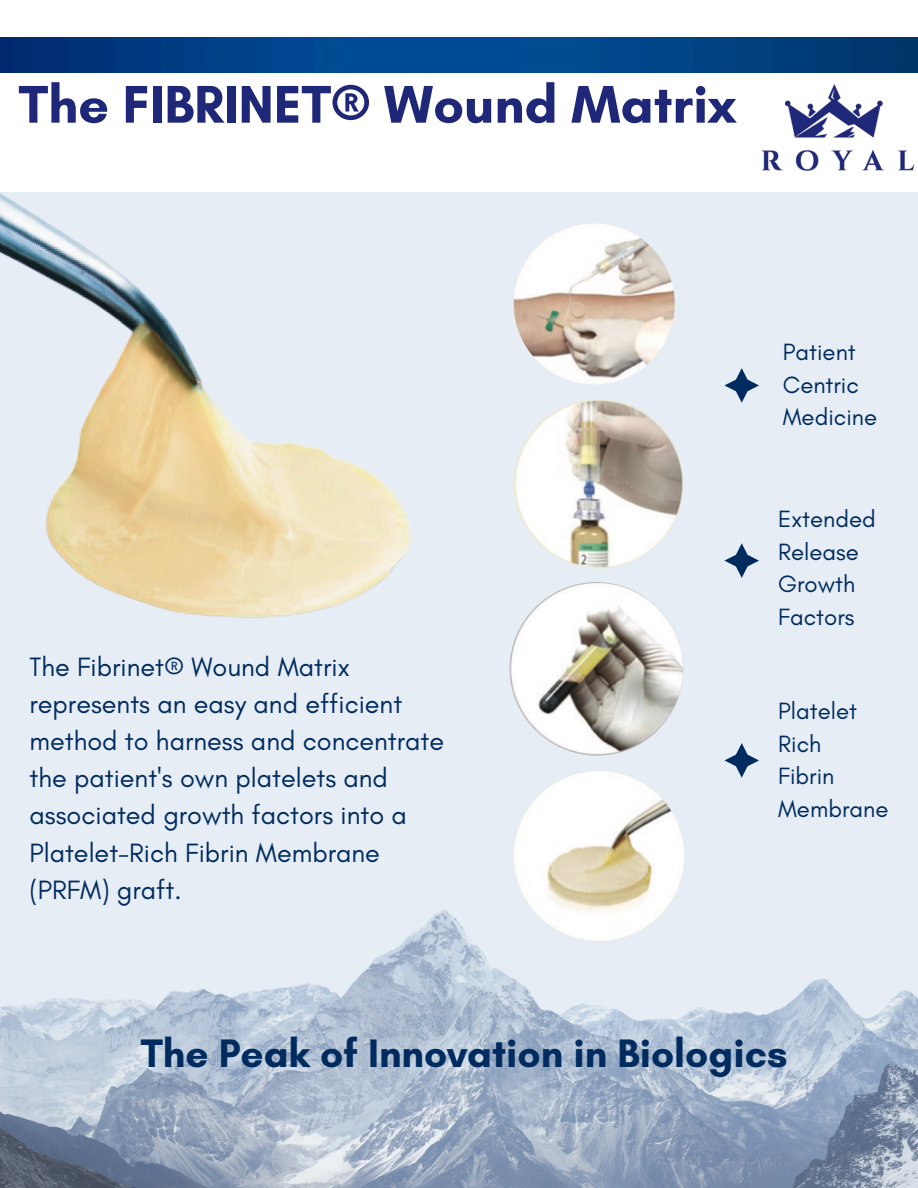
<style>
.page{position:relative;width:918px;height:1188px;background:#fff}
.page>*{position:absolute;margin:0;border:0;box-sizing:border-box;transform-origin:0 0}
.t1{font:700 54px "Glacial Indifference";color:#1f2778}
.t2{font:700 40.5px "Glacial Indifference";color:#002b5f}
.t3{font:27px/37.2px "Glacial Indifference";color:#002b5f}
.t4{font:24px/32.7px "Glacial Indifference";color:#002b5f}
</style>
<div class="page">
<img style="left:0;top:37px;width:918px;height:35px">
<div style="left:0;top:192px;width:918px;height:996px;background:#e6edf4"></div>
<img style="left:0;top:193px;width:411px;height:425px">
<img style="left:509px;top:582px;width:174px;height:174px;border-radius:50%">
<img style="left:742px;top:62px;width:176px;height:109px">
<img style="left:514px;top:223px;width:161px;height:161px;border-radius:50%">
<img style="left:514px;top:399px;width:169px;height:170px;border-radius:50%">
<svg style="left:724px;top:368px;width:35px;height:35px"></svg>
<svg style="left:724px;top:543px;width:35px;height:35px"></svg>
<img style="left:0;top:669px;width:918px;height:519px">
<p class="t1" style="left:19px;top:71px;width:719px">The FIBRINET® Wound Matrix</p>
<h3 class="t3" style="left:29px;top:648px;width:416px">The Fibrinet® Wound Matrix represents an easy and efficient method to harness and concentrate the patient's own platelets and associated growth factors into a<br>Platelet-Rich Fibrin Membrane (PRFM) graft.</h3>
<p class="t4" style="left:783px;top:335px;width:74px">Patient</p>
<p class="t4" style="left:783px;top:368px;width:96px">Centric<br>Medicine</p>
<p class="t4" style="left:778px;top:502px;width:99px">Extended<br>Release</p>
<p class="t4" style="left:778px;top:568px;width:79px">Growth</p>
<p class="t4" style="left:778px;top:600px;width:78px">Factors</p>
<p class="t4" style="left:778px;top:694px;width:80px">Platelet</p>
<p class="t4" style="left:778px;top:727px;width:45px">Rich</p>
<p class="t4" style="left:778px;top:760px;width:58px">Fibrin</p>
<p class="t4" style="left:778px;top:792px;width:112px">Membrane</p>
<p class="t2" style="left:141px;top:1028px;width:648px">The Peak of Innovation in Biologics</p>
</div>
